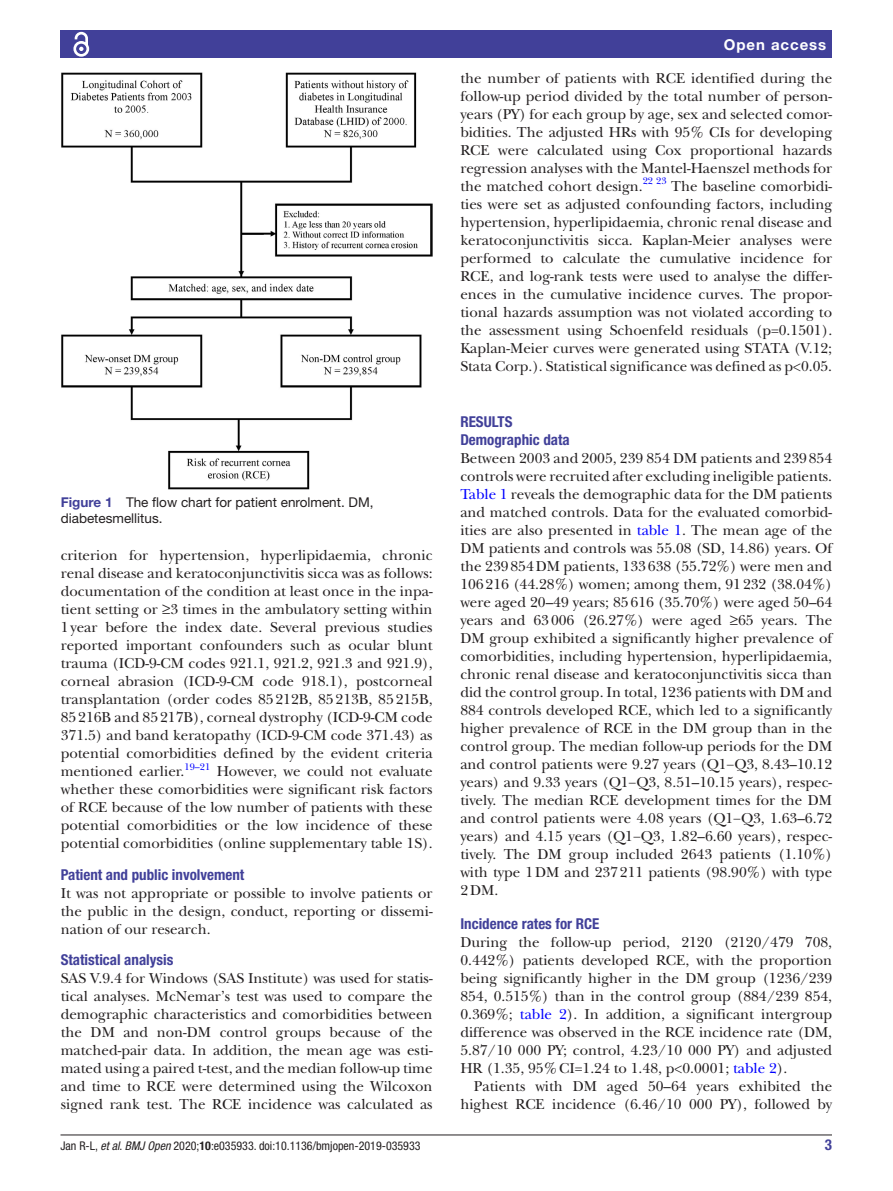
<style>
.page{position:relative;width:893px;height:1191px;background:#fff}
.page>*{position:absolute;margin:0;border:0;box-sizing:border-box;transform-origin:0 0}
.t1{font:15px/18px "New Baskerville";color:#231f20;text-align:justify}
.t2{font:700 condensed 15px/18px "Helvetica Neue LT Std";color:#414099}
.t3{font:700 15px "Helvetica Neue LT Std";letter-spacing:.065em;color:#fff}
.t4{font:13.5px/16.2px "Helvetica Neue LT Std";color:#231f20}
.t5{font:condensed 12px "Helvetica Neue LT Std";color:#231f20}
.t6{font:9.9px "New Baskerville";color:#00f}
.s1{font-weight:700;color:#414099}
.s2{color:#00f}
.s3{font-style:italic}
.s4{font-weight:700}
</style>
<div class="page">
<hr style="left:61px;top:1134px;width:771px;height:1px;background:#231f20">
<div style="left:61px;top:31px;width:771px;height:27px;background:#414099"></div>
<svg style="left:73px;top:31px;width:17px;height:26px"></svg>
<img style="left:61px;top:73px;width:372px;height:416px">
<p class="t3" style="left:724px;top:35px;width:104px">Open access</p>
<p class="t4" style="left:61px;top:494px;width:314px"><span class="s1">Figure 1</span> The flow chart for patient enrolment. DM, diabetesmellitus.</p>
<p class="t1" style="left:61px;top:546px;width:373px">criterion for hypertension, hyperlipidaemia, chronic renal disease and keratoconjunctivitis sicca was as follows: documentation of the condition at least once in the inpa&shy;tient setting or ≥3 times in the ambulatory setting within 1year before the index date. Several previous studies reported important confounders such as ocular blunt trauma (ICD-9-CM codes 921.1, 921.2, 921.3 and 921.9), corneal abrasion (ICD-9-CM code 918.1), postcorneal transplantation (order codes 85212B, 85213B, 85215B, 85216B and 85217B), corneal dystrophy (ICD-9-CM code 371.5) and band keratopathy (ICD-9-CM code 371.43) as potential comorbidities defined by the evident criteria mentioned earlier.</p>
<p class="t6" style="left:185px;top:760px;width:27px">19–21</p>
<p class="t1" style="left:61px;top:762px;width:373px;text-indent:156px">However, we could not evaluate whether these comorbidities were significant risk factors of RCE because of the low number of patients with these potential comorbidities or the low incidence of these potential comorbidities (online supplementary table 1S).</p>
<p class="t2" style="left:61px;top:865px;width:185px">Patient and public involvement</p>
<p class="t1" style="left:61px;top:884px;width:373px">It was not appropriate or possible to involve patients or the public in the design, conduct, reporting or dissemi&shy;nation of our research.</p>
<p class="t2" style="left:61px;top:951px;width:114px">Statistical analysis</p>
<p class="t1" style="left:61px;top:969px;width:373px">SAS V.9.4 for Windows (SAS Institute) was used for statis&shy;tical analyses. McNemar’s test was used to compare the demographic characteristics and comorbidities between the DM and non-DM control groups because of the matched-pair data. In addition, the mean age was esti&shy;mated using a paired t-test, and the median follow-up time and time to RCE were determined using the Wilcoxon signed rank test. The RCE incidence was calculated as</p>
<p class="t1" style="left:460px;top:69px;width:373px">the number of patients with RCE identified during the follow-up period divided by the total number of person&shy;years (PY) for each group by age, sex and selected comor&shy;bidities. The adjusted HRs with 95% CIs for developing RCE were calculated using Cox proportional hazards regression analyses with the Mantel-Haenszel methods for the matched cohort design.</p>
<p class="t6" style="left:643px;top:175px;width:25px">22 23</p>
<p class="t1" style="left:460px;top:177px;width:373px;text-indent:211px">The baseline comorbidi&shy;ties were set as adjusted confounding factors, including hypertension, hyperlipidaemia, chronic renal disease and keratoconjunctivitis sicca. Kaplan-Meier analyses were performed to calculate the cumulative incidence for RCE, and log-rank tests were used to analyse the differ&shy;ences in the cumulative incidence curves. The propor&shy;tional hazards assumption was not violated according to the assessment using Schoenfeld residuals (p=0.1501).<br>Kaplan-Meier curves were generated using STATA (V.12; Stata Corp.). Statistical significance was defined as p&lt;0.05.</p>
<p class="t2" style="left:460px;top:413px;width:111px">Results<br>Demographic data</p>
<p class="t1" style="left:460px;top:449px;width:373px">Between 2003 and 2005, 239 854 DM patients and 239854 controls were recruited after excluding ineligible patients.<br><span class="s2">Table 1</span> reveals the demographic data for the DM patients and matched controls. Data for the evaluated comorbid&shy;ities are also presented in <span class="s2">table 1</span>. The mean age of the DM patients and controls was 55.08 (SD, 14.86) years. Of the 239854DM patients, 133638 (55.72%) were men and 106216 (44.28%) women; among them, 91232 (38.04%) were aged 20–49 years; 85616 (35.70%) were aged 50–64 years and 63006 (26.27%) were aged ≥65 years. The DM group exhibited a significantly higher prevalence of comorbidities, including hypertension, hyperlipidaemia, chronic renal disease and keratoconjunctivitis sicca than did the control group. In total, 1236 patients with DM and 884 controls developed RCE, which led to a significantly higher prevalence of RCE in the DM group than in the control group. The median follow-up periods for the DM and control patients were 9.27 years (Q1−Q3, 8.43–10.12 years) and 9.33 years (Q1−Q3, 8.51–10.15 years), respec&shy;tively. The median RCE development times for the DM and control patients were 4.08 years (Q1−Q3, 1.63–6.72 years) and 4.15 years (Q1−Q3, 1.82–6.60 years), respec&shy;tively. The DM group included 2643 patients (1.10%) with type 1DM and 237211 patients (98.90%) with type 2DM.</p>
<p class="t2" style="left:460px;top:914px;width:139px">Incidence rates for RCE</p>
<p class="t1" style="left:460px;top:933px;width:373px">During the follow-up period, 2120 (2120/479 708, 0.442%) patients developed RCE, with the proportion being significantly higher in the DM group (1236/239<br>854, 0.515%) than in the control group (884/239 854, 0.369%; <span class="s2">table 2</span>). In addition, a significant intergroup difference was observed in the RCE incidence rate (DM, 5.87/10 000 PY; control, 4.23/10 000 PY) and adjusted HR (1.35, 95%CI=1.24 to 1.48, p&lt;0.0001; <span class="s2">table 2</span>).</p>
<p class="t1" style="left:460px;top:1077px;width:373px;text-align:right">Patients with DM aged 50–64 years exhibited the highest RCE incidence (6.46/10 000 PY), followed by</p>
<p class="t5" style="left:61px;top:1138px;width:362px">Jan R-L, <span class="s3">et al</span>. <span class="s3">BMJ Open</span> 2020;<span class="s4">10</span>:e035933. doi:10.1136/bmjopen-2019-035933</p>
<p class="t2" style="left:825px;top:1135px;width:9px">3</p>
</div>
